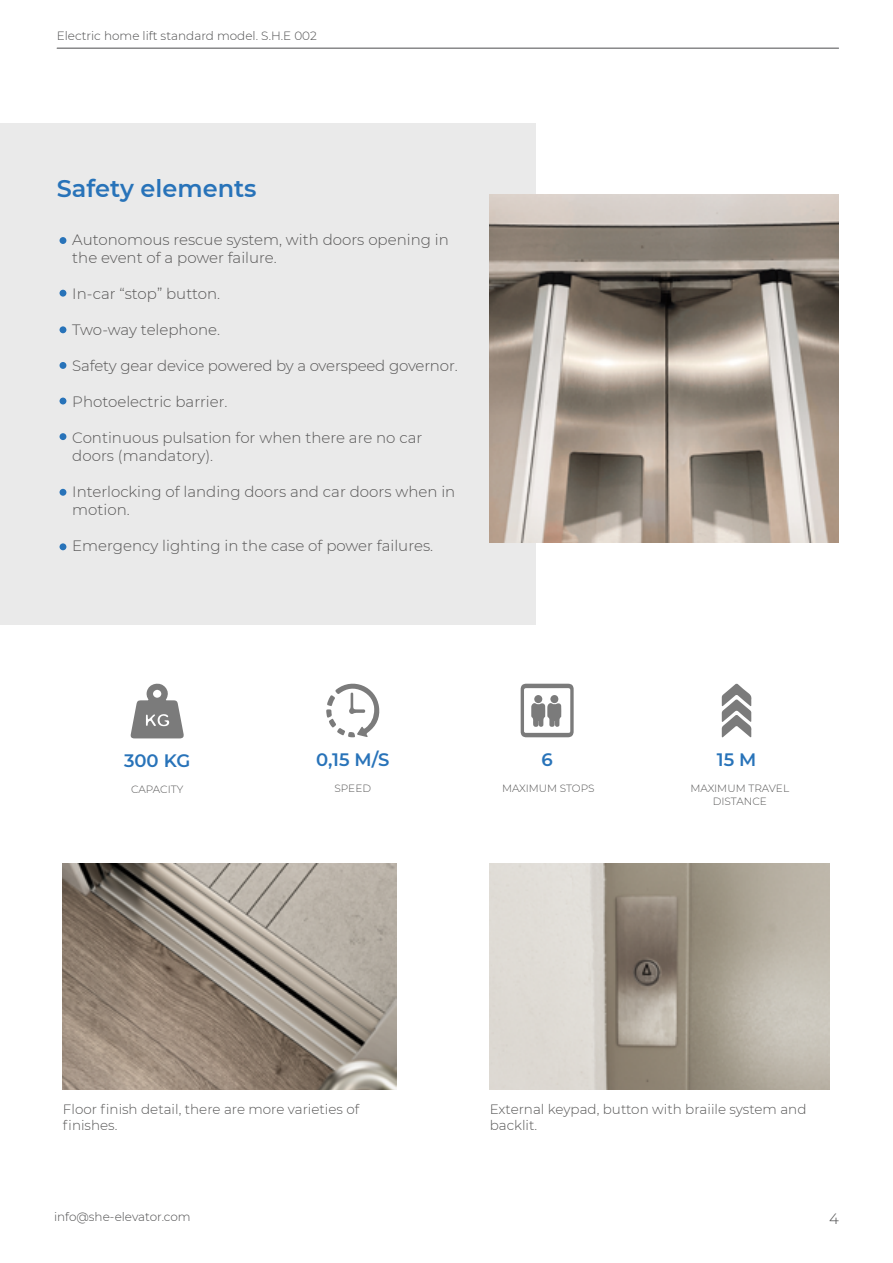
<style>
.page{position:relative;width:893px;height:1263px;background:#fff}
.page>*{position:absolute;margin:0;border:0;box-sizing:border-box;transform-origin:0 0}
.t1{font:600 24px "Montserrat";color:#2873b9}
.t2{font:600 18px "Montserrat";color:#2873b9}
.t3{font:300 15px/18px "Montserrat";color:#565555}
.t4{font:300 15px "Montserrat";color:#4d4d4e}
.t5{font:300 13.5px/16.2px "Montserrat";color:#565555}
.t6{font:300 12px "Montserrat";color:#4d4d4e}
.t7{font:300 10.5px/12.6px "Montserrat";color:#565555;text-align:center}
</style>
<div class="page">
<hr style="left:57px;top:48px;width:782px;height:1px;background:#4d4d4e">
<div style="left:0;top:123px;width:536px;height:501px;background:#eaeaea"></div>
<div style="left:60px;top:237px;width:6px;height:7px;background:#2873b9;border-radius:50%"></div>
<div style="left:60px;top:290px;width:6px;height:7px;background:#2873b9;border-radius:50%"></div>
<div style="left:60px;top:326px;width:6px;height:7px;background:#2873b9;border-radius:50%"></div>
<div style="left:60px;top:362px;width:6px;height:7px;background:#2873b9;border-radius:50%"></div>
<svg style="left:60px;top:398px;width:6px;height:6px"></svg>
<div style="left:60px;top:433px;width:6px;height:7px;background:#2873b9;border-radius:50%"></div>
<div style="left:60px;top:489px;width:6px;height:7px;background:#2873b9;border-radius:50%"></div>
<div style="left:60px;top:543px;width:6px;height:7px;background:#2873b9;border-radius:50%"></div>
<img style="left:63px;top:863px;width:333px;height:226px">
<svg style="left:722px;top:683px;width:30px;height:54px"></svg>
<svg style="left:521px;top:684px;width:53px;height:53px"></svg>
<div style="left:534px;top:695px;width:8px;height:8px;background:#7b7b7b;border-radius:50%"></div>
<div style="left:550px;top:695px;width:8px;height:8px;background:#7b7b7b;border-radius:50%"></div>
<svg style="left:326px;top:683px;width:54px;height:54px"></svg>
<svg style="left:130px;top:683px;width:54px;height:55px"></svg>
<img style="left:490px;top:195px;width:349px;height:348px">
<img style="left:490px;top:863px;width:339px;height:226px">
<p class="t6" style="left:57px;top:27px;width:262px">Electric home lift standard model. S.H.E 002</p>
<p class="t1" style="left:57px;top:171px;width:201px">Safety elements</p>
<p class="t3" style="left:72px;top:230px;width:378px">Autonomous rescue system, with doors opening in the event of a power failure.</p>
<p class="t3" style="left:72px;top:284px;width:149px">In-car “stop” button.</p>
<p class="t3" style="left:72px;top:320px;width:149px">Two-way telephone.</p>
<p class="t3" style="left:72px;top:356px;width:387px">Safety gear device powered by a overspeed governor.</p>
<p class="t3" style="left:72px;top:392px;width:157px">Photoelectric barrier.</p>
<p class="t3" style="left:72px;top:428px;width:352px">Continuous pulsation for when there are no car doors (mandatory).</p>
<p class="t3" style="left:72px;top:482px;width:385px">Interlocking of landing doors and car doors when in motion.</p>
<p class="t3" style="left:72px;top:536px;width:362px">Emergency lighting in the case of power failures.</p>
<p class="t2" style="left:124px;top:747px;width:68px">300 KG</p>
<p class="t2" style="left:316px;top:746px;width:75px">0,15 M/S</p>
<p class="t2" style="left:541px;top:746px;width:13px">6</p>
<p class="t2" style="left:717px;top:746px;width:41px">15 M</p>
<p class="t7" style="left:131px;top:783px;width:54px">CAPACITY</p>
<p class="t7" style="left:334px;top:782px;width:38px">SPEED</p>
<p class="t7" style="left:502px;top:782px;width:94px">MAXIMUM STOPS</p>
<p class="t7" style="left:691px;top:782px;width:100px">MAXIMUM TRAVEL<br>DISTANCE</p>
<p class="t5" style="left:63px;top:1101px;width:298px">Floor finish detail, there are more varieties of finishes.</p>
<p class="t5" style="left:490px;top:1101px;width:318px">External keypad, button with braiile system and</p>
<p class="t5" style="left:490px;top:1117px;width:49px">backlit.</p>
<p class="t6" style="left:54px;top:1208px;width:138px">info@she-elevator.com</p>
<p class="t4" style="left:829px;top:1208px;width:11px">4</p>
</div>
